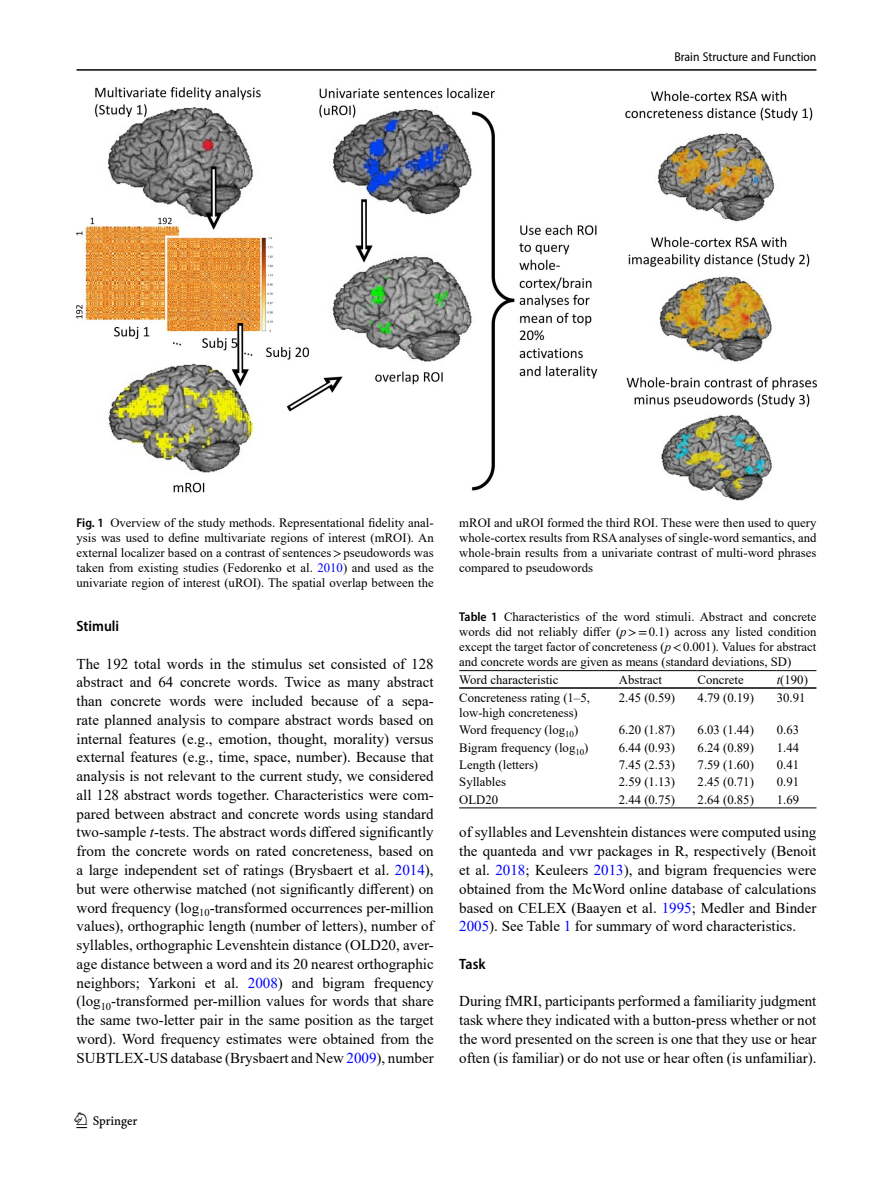
<style>
.page{position:relative;width:893px;height:1187px;background:#fff}
.page>*{position:absolute;margin:0;border:0;box-sizing:border-box;transform-origin:0 0}
.t1{font:22.5px "Springnew";color:#000}
.Body_Text{font:15px/18.8px "Times New Roman";color:#000;text-align:justify}
.Head_3{font:600 semi-condensed 15px "Myriad Pro";color:#000}
.Figure_Caption{font:12.75px/15px "Times New Roman";color:#000;text-align:justify}
.Table_Body{font:12.75px/15px "Times New Roman";color:#000}
.Table_Caption{font:12.75px/15px "Times New Roman";color:#000;text-align:justify}
.Table_Head{font:12.75px "Times New Roman";color:#000}
.t2{font:semi-condensed 12.75px "Myriad Pro";color:#000}
.s1{font-family:"Myriad Pro";font-weight:600;font-stretch:semi-condensed}
.s2{font-family:"STIX"}
.s3{color:#00f}
.s4{font-style:italic}
</style>
<div class="page">
<hr style="left:77px;top:69px;width:739px;height:2px;background:#000">
<hr style="left:459px;top:687px;width:160px;height:1px;background:#000">
<hr style="left:619px;top:670px;width:79px;height:1px;background:#000">
<hr style="left:619px;top:687px;width:79px;height:1px;background:#000">
<hr style="left:698px;top:670px;width:79px;height:1px;background:#000">
<hr style="left:698px;top:687px;width:79px;height:1px;background:#000">
<hr style="left:777px;top:670px;width:39px;height:1px;background:#000">
<hr style="left:777px;top:687px;width:39px;height:1px;background:#000">
<hr style="left:459px;top:807px;width:160px;height:1px;background:#000">
<hr style="left:619px;top:807px;width:79px;height:1px;background:#000">
<hr style="left:698px;top:807px;width:79px;height:1px;background:#000">
<hr style="left:777px;top:807px;width:39px;height:1px;background:#000">
<hr style="left:459px;top:670px;width:160px;height:1px;background:#000">
<img style="left:77px;top:87px;width:739px;height:413px">
<p class="t2" style="left:674px;top:49px;width:144px">Brain Structure and Function</p>
<p class="Figure_Caption" style="left:77px;top:515px;width:359px"><span class="s1">Fig. 1</span> Overview of the study methods. Representational fidelity anal&shy;ysis was used to define multivariate regions of interest (mROI). An external localizer based on a contrast of sentences<span class="s2">&gt;</span>pseudowords was taken from existing studies (Fedorenko et al. <span class="s3">2010</span>) and used as the univariate region of interest (uROI). The spatial overlap between the</p>
<p class="Figure_Caption" style="left:459px;top:515px;width:359px">mROI and uROI formed the third ROI. These were then used to query whole-cortex results from RSA analyses of single-word semantics, and whole-brain results from a univariate contrast of multi-word phrases compared to pseudowords</p>
<p class="Head_3" style="left:77px;top:616px;width:44px">Stimuli</p>
<p class="Body_Text" style="left:77px;top:653px;width:359px">The 192 total words in the stimulus set consisted of 128 abstract and 64 concrete words. Twice as many abstract than concrete words were included because of a sepa&shy;rate planned analysis to compare abstract words based on internal features (e.g., emotion, thought, morality) versus external features (e.g., time, space, number). Because that analysis is not relevant to the current study, we considered all 128 abstract words together. Characteristics were com&shy;pared between abstract and concrete words using standard two-sample <span class="s4">t</span>-tests. The abstract words differed significantly from the concrete words on rated concreteness, based on a large independent set of ratings (Brysbaert et al. <span class="s3">2014</span>), but were otherwise matched (not significantly different) on word frequency (log<sub>10</sub>-transformed occurrences per-million values), orthographic length (number of letters), number of syllables, orthographic Levenshtein distance (OLD20, aver&shy;age distance between a word and its 20 nearest orthographic neighbors; Yarkoni et al. <span class="s3">2008</span>) and bigram frequency (log<sub>10</sub>-transformed per-million values for words that share the same two-letter pair in the same position as the target word). Word frequency estimates were obtained from the SUBTLEX-US database (Brysbaert and New <span class="s3">2009</span>), number</p>
<h1 class="t1" style="left:77px;top:1107px;width:63px">1 3</h1>
<p class="Table_Caption" style="left:459px;top:609px;width:359px"><span class="s1">Table 1</span> Characteristics of the word stimuli. Abstract and concrete words did not reliably differ (<span class="s4">p</span><span class="s2">&gt;=</span>0.1) across any listed condition except the target factor of concreteness (<span class="s4">p</span><span class="s2">&lt;</span>0.001). Values for abstract and concrete words are given as means (standard deviations, SD)</p>
<p class="Table_Head" style="left:459px;top:670px;width:101px">Word characteristic</p>
<p class="Table_Head" style="left:619px;top:670px;width:45px">Abstract</p>
<p class="Table_Head" style="left:698px;top:670px;width:48px">Concrete</p>
<p class="Table_Head" style="left:777px;top:670px;width:33px"><span class="s4">t</span>(190)</p>
<p class="Table_Body" style="left:459px;top:689px;width:132px">Concreteness rating (1–5, low-high concreteness)</p>
<p class="Table_Body" style="left:619px;top:689px;width:58px">2.45 (0.59)</p>
<p class="Table_Body" style="left:698px;top:689px;width:58px">4.79 (0.19)</p>
<p class="Table_Body" style="left:777px;top:689px;width:30px">30.91</p>
<p class="Table_Body" style="left:459px;top:722px;width:121px">Word frequency (log<sub>10</sub>)</p>
<p class="Table_Body" style="left:619px;top:722px;width:58px">6.20 (1.87)</p>
<p class="Table_Body" style="left:698px;top:722px;width:58px">6.03 (1.44)</p>
<p class="Table_Body" style="left:777px;top:722px;width:24px">0.63</p>
<p class="Table_Body" style="left:459px;top:739px;width:131px">Bigram frequency (log<sub>10</sub>)</p>
<p class="Table_Body" style="left:619px;top:739px;width:58px">6.44 (0.93)</p>
<p class="Table_Body" style="left:698px;top:739px;width:58px">6.24 (0.89)</p>
<p class="Table_Body" style="left:777px;top:739px;width:24px">1.44</p>
<p class="Table_Body" style="left:459px;top:756px;width:80px">Length (letters)</p>
<p class="Table_Body" style="left:619px;top:756px;width:58px">7.45 (2.53)</p>
<p class="Table_Body" style="left:698px;top:756px;width:58px">7.59 (1.60)</p>
<p class="Table_Body" style="left:777px;top:756px;width:24px">0.41</p>
<p class="Table_Body" style="left:459px;top:774px;width:48px">Syllables</p>
<p class="Table_Body" style="left:619px;top:774px;width:58px">2.59 (1.13)</p>
<p class="Table_Body" style="left:698px;top:774px;width:58px">2.45 (0.71)</p>
<p class="Table_Body" style="left:777px;top:774px;width:24px">0.91</p>
<p class="Table_Body" style="left:459px;top:791px;width:40px">OLD20</p>
<p class="Table_Body" style="left:619px;top:791px;width:58px">2.44 (0.75)</p>
<p class="Table_Body" style="left:698px;top:791px;width:58px">2.64 (0.85)</p>
<p class="Table_Body" style="left:777px;top:791px;width:24px">1.69</p>
<p class="Body_Text" style="left:459px;top:822px;width:359px">of syllables and Levenshtein distances were computed using the quanteda and vwr packages in R, respectively (Benoit et al. <span class="s3">2018</span>; Keuleers <span class="s3">2013</span>), and bigram frequencies were obtained from the McWord online database of calculations based on CELEX (Baayen et al. <span class="s3">1995</span>; Medler and Binder <span class="s3">2005</span>). See Table <span class="s3">1</span> for summary of word characteristics.</p>
<p class="Head_3" style="left:459px;top:954px;width:28px">Task</p>
<p class="Body_Text" style="left:459px;top:991px;width:359px">During fMRI, participants performed a familiarity judgment task where they indicated with a button-press whether or not the word presented on the screen is one that they use or hear often (is familiar) or do not use or hear often (is unfamiliar).</p>
</div>
